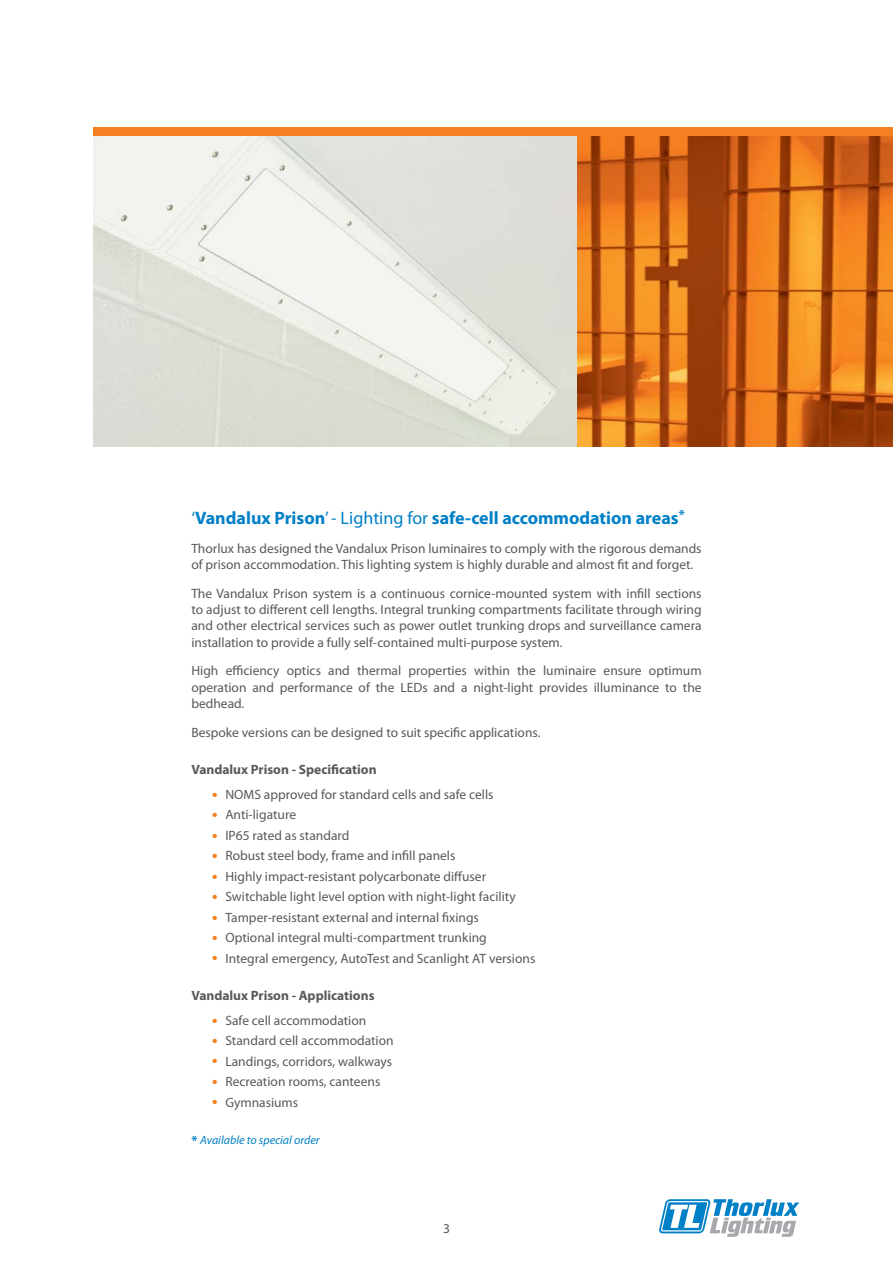
<style>
.page{position:relative;width:893px;height:1263px;background:#fff}
.page>*{position:absolute;margin:0;border:0;box-sizing:border-box;transform-origin:0 0}
.t1{font:700 18px "Myriad Pro";color:#0080c7}
.t2{font:13.5px/16.2px "Myriad Pro";color:#58595b;text-align:justify}
.t3{font:700 13.5px "Myriad Pro";color:#58595b}
.t4{font:italic 12px "Myriad Pro";color:#0080c7}
.s1{font-weight:400}
.s2{font-weight:700;font-style:normal;font-size:13.5px}
</style>
<div class="page">
<div style="left:94px;top:128px;width:799px;height:8px;background:#f58021"></div>
<img style="left:576px;top:136px;width:317px;height:310px">
<img style="left:94px;top:136px;width:482px;height:310px">
<svg style="left:659px;top:1199px;width:140px;height:38px"></svg>
<h1 class="t1" style="left:191px;top:506px;width:495px"><span class="s1">‘</span>Vandalux Prison<span class="s1">’ - Lighting for</span> safe-cell accommodation areas<sup>*</sup></h1>
<p class="t2" style="left:191px;top:540px;width:512px">Thorlux has designed the Vandalux Prison luminaires to comply with the rigorous demands of prison accommodation. This lighting system is highly durable and almost fit and forget.</p>
<p class="t2" style="left:191px;top:585px;width:512px">The Vandalux Prison system is a continuous cornice-mounted system with infill sections to adjust to different cell lengths. Integral trunking compartments facilitate through wiring and other electrical services such as power outlet trunking drops and surveillance camera installation to provide a fully self-contained multi-purpose system.</p>
<p class="t2" style="left:191px;top:663px;width:512px">High efficiency optics and thermal properties within the luminaire ensure optimum operation and performance of the LEDs and a night-light provides illuminance to the bedhead.</p>
<p class="t2" style="left:191px;top:724px;width:351px">Bespoke versions can be designed to suit specific applications.</p>
<p class="t3" style="left:191px;top:761px;width:187px">Vandalux Prison - Specification</p>
<p class="t2" style="left:213px;top:786px;width:282px"><sup>●</sup> NOMS approved for standard cells and safe cells</p>
<p class="t2" style="left:213px;top:807px;width:85px"><sup>●</sup> Anti-ligature</p>
<p class="t2" style="left:213px;top:827px;width:138px"><sup>●</sup> IP65 rated as standard</p>
<p class="t2" style="left:213px;top:847px;width:244px"><sup>●</sup> Robust steel body, frame and infill panels</p>
<p class="t2" style="left:213px;top:868px;width:275px"><sup>●</sup> Highly impact-resistant polycarbonate diffuser</p>
<p class="t2" style="left:213px;top:888px;width:305px"><sup>●</sup> Switchable light level option with night-light facility</p>
<p class="t2" style="left:213px;top:909px;width:268px"><sup>●</sup> Tamper-resistant external and internal fixings</p>
<p class="t2" style="left:213px;top:929px;width:276px"><sup>●</sup> Optional integral multi-compartment trunking</p>
<p class="t2" style="left:213px;top:950px;width:324px"><sup>●</sup> Integral emergency, AutoTest and Scanlight AT versions</p>
<p class="t3" style="left:191px;top:987px;width:185px">Vandalux Prison - Applications</p>
<p class="t2" style="left:213px;top:1012px;width:155px"><sup>●</sup> Safe cell accommodation</p>
<p class="t2" style="left:213px;top:1032px;width:183px"><sup>●</sup> Standard cell accommodation</p>
<p class="t2" style="left:213px;top:1053px;width:181px"><sup>●</sup> Landings, corridors, walkways</p>
<p class="t2" style="left:213px;top:1073px;width:169px"><sup>●</sup> Recreation rooms, canteens</p>
<p class="t2" style="left:213px;top:1094px;width:87px"><sup>●</sup> Gymnasiums</p>
<p class="t4" style="left:191px;top:1133px;width:130px"><span class="s2">*</span> Available to special order</p>
<p class="t2" style="left:443px;top:1220px;width:8px">3</p>
</div>
